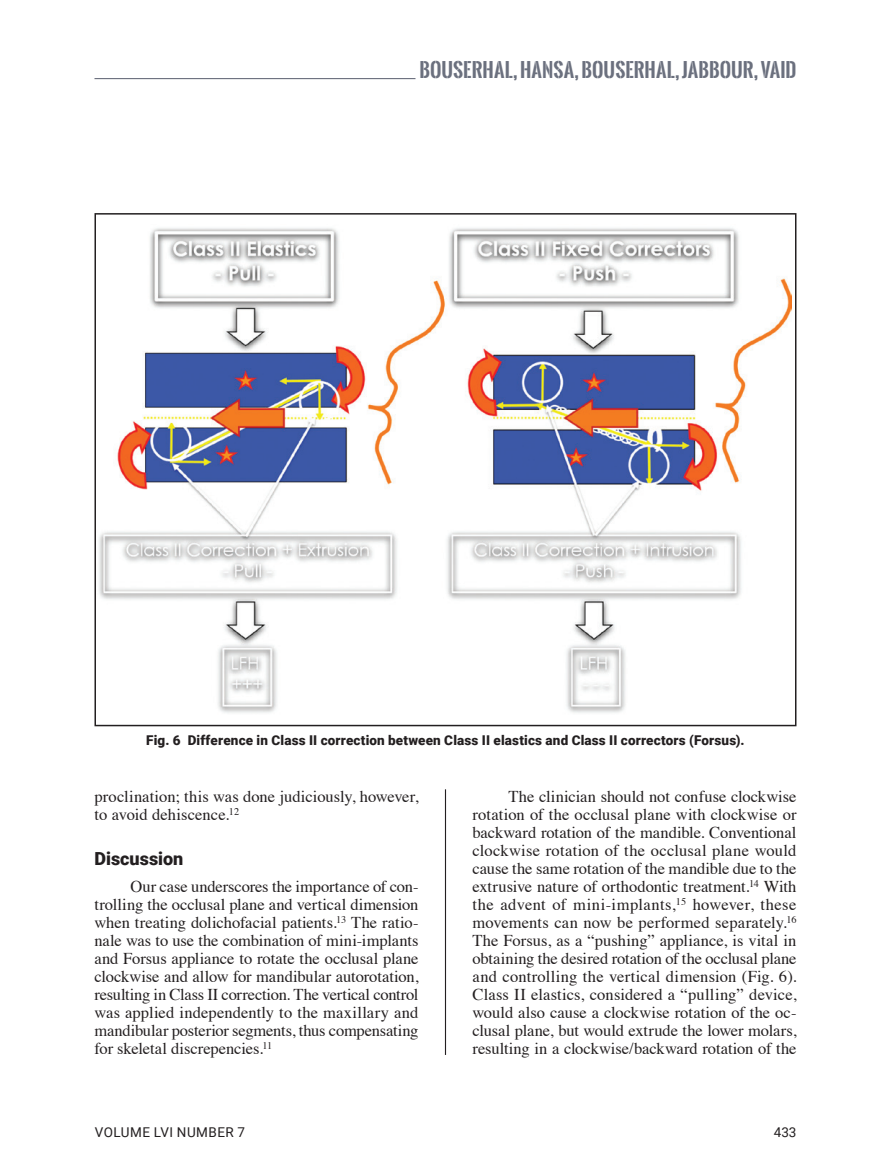
<style>
.page{position:relative;width:891px;height:1175px;background:#fff}
.page>*{position:absolute;margin:0;border:0;box-sizing:border-box;transform-origin:0 0}
.t1{font:700 19.5px "Oswald Stencil";letter-spacing:.005em;color:#6b707e}
.t2{font:900 18px "Roboto";color:#231f20}
.t3{font:16.5px/18px "Times";letter-spacing:-.005em;color:#231f20;text-align:justify}
.t4{font:900 13.5px "Roboto";letter-spacing:.01em;color:#231f20}
.t5{font:13.5px "Roboto";letter-spacing:.035em;color:#231f20}
</style>
<div class="page">
<hr style="left:94px;top:78px;width:322px;height:1px;background:#6b707e">
<img style="left:99px;top:228px;width:693px;height:485px">
<div style="left:94px;top:213px;width:702px;height:513px;border:2px solid #231f20"></div>
<hr style="left:445px;top:789px;width:1px;height:265px;background:#231f20">
<p class="t1" style="left:419px;top:55px;width:379px">BOUSERHAL, HANSA, BOUSERHAL, JABBOUR, VAID</p>
<p class="t4" style="left:146px;top:731px;width:600px">Fig. 6 Difference in Class II correction between Class II elastics and Class II correctors (Forsus).</p>
<p class="t3" style="left:95px;top:785px;width:326px">proclination; this was done judiciously, however, to avoid dehiscence.<sup>12</sup></p>
<p class="t2" style="left:94px;top:845px;width:90px">Discussion</p>
<p class="t3" style="left:95px;top:875px;width:326px;text-indent:36px">Our case underscores the importance of con&shy;trolling the occlusal plane and vertical dimension when treating dolichofacial patients.<sup>13</sup> The ratio&shy;nale was to use the combination of mini-implants and Forsus appliance to rotate the occlusal plane clockwise and allow for mandibular autorotation, resulting in Class II correction. The vertical control was applied independently to the maxillary and mandibular posterior segments, thus compensating for skeletal discrepencies.<sup>11</sup></p>
<p class="t3" style="left:472px;top:785px;width:326px;text-indent:36px">The clinician should not confuse clockwise rotation of the occlusal plane with clockwise or backward rotation of the mandible. Conventional clockwise rotation of the occlusal plane would cause the same rotation of the mandible due to the extrusive nature of orthodontic treatment.<sup>14</sup> With the advent of mini-implants,<sup>15</sup> however, these movements can now be performed separately.<sup>16<br></sup>The Forsus, as a “pushing” appliance, is vital in obtaining the desired rotation of the occlusal plane and controlling the vertical dimension (Fig. 6).<br>Class II elastics, considered a “pulling” device, would also cause a clockwise rotation of the oc&shy;clusal plane, but would extrude the lower molars, resulting in a clockwise/backward rotation of the</p>
<p class="t5" style="left:95px;top:1123px;width:152px">VOLUME LVI NUMBER 7</p>
<p class="t5" style="left:774px;top:1123px;width:24px">433</p>
</div>
